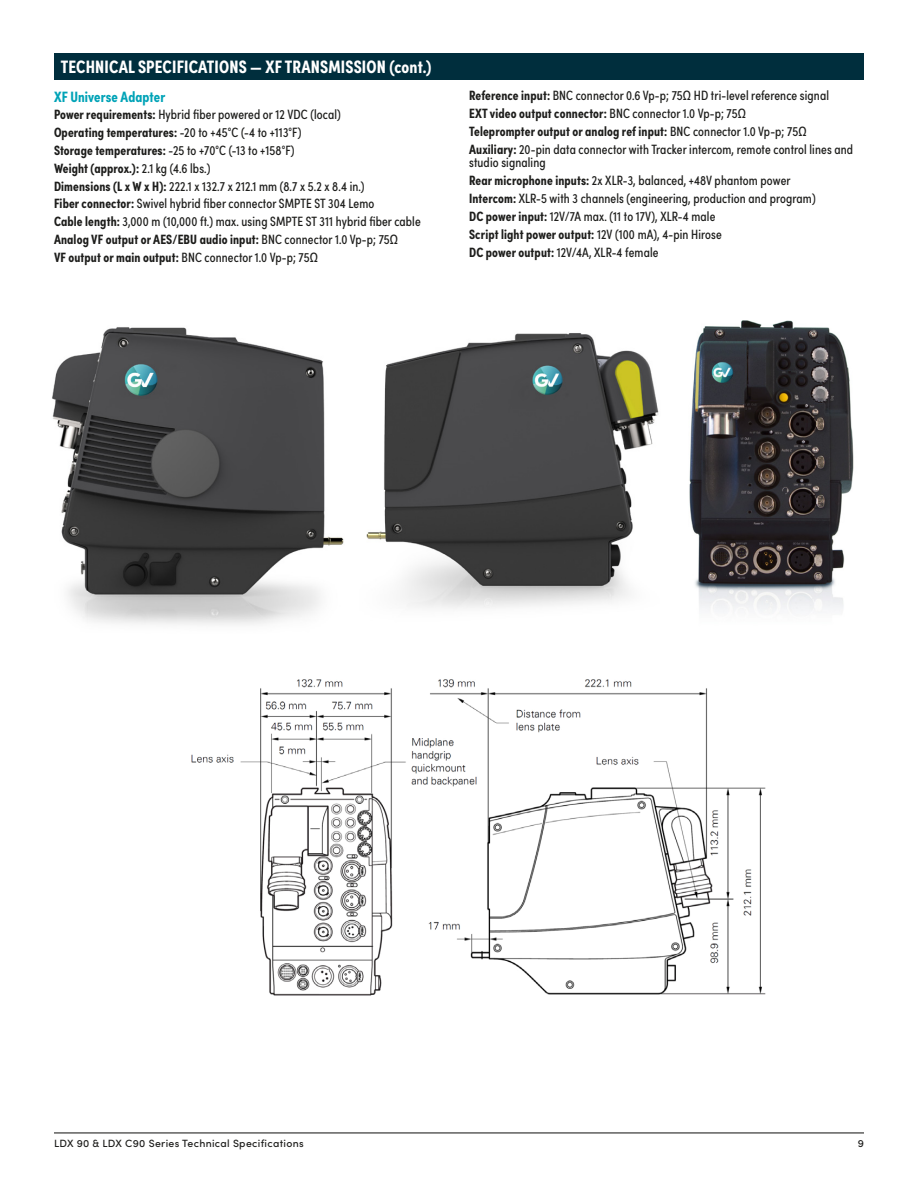
<style>
.page{position:relative;width:918px;height:1188px;background:#fff}
.page>*{position:absolute;margin:0;border:0;box-sizing:border-box;transform-origin:0 0}
.t1{font:700 18px "Sofia Pro Condensed";letter-spacing:.01em;color:#fff}
.t2{font:700 15px "Sofia Pro Condensed";letter-spacing:.01em;color:#00a3b7}
.t3{font:13.5px/17.9px "Sofia Pro Condensed";letter-spacing:.01em;color:#1d1d1b}
.t4{font:500 10.5px "Sofia Pro";letter-spacing:.03em;color:#1d1d1b}
.s1{font-weight:700}
</style>
<div class="page">
<hr style="left:54px;top:1132px;width:810px;height:1px;background:#1d1d1b">
<img style="left:689px;top:321px;width:165px;height:291px">
<img style="left:191px;top:679px;width:575px;height:317px">
<div style="left:54px;top:53px;width:810px;height:27px;background:#002e3d"></div>
<img style="left:366px;top:333px;width:293px;height:276px">
<img style="left:52px;top:327px;width:292px;height:298px">
<h1 class="t1" style="left:61px;top:53px;width:372px">TECHNICAL SPECIFICATIONS — XF TRANSMISSION (cont.)</h1>
<p class="t2" style="left:54px;top:85px;width:113px">XF Universe Adapter</p>
<p class="t3" style="left:54px;top:105px;width:368px"><span class="s1">Power requirements:</span> Hybrid fiber powered or 12 VDC (local)<br><span class="s1">Operating temperatures:</span> -20 to +45°C (-4 to +113°F)<br><span class="s1">Storage temperatures:</span> -25 to +70°C (-13 to +158°F)<br><span class="s1">Weight (approx.):</span> 2.1 kg (4.6 lbs.)<br><span class="s1">Dimensions (L x W x H):</span> 222.1 x 132.7 x 212.1 mm (8.7 x 5.2 x 8.4 in.)<br><span class="s1">Fiber connector:</span> Swivel hybrid fiber connector SMPTE ST 304 Lemo<br><span class="s1">Cable length:</span> 3,000 m (10,000 ft.) max. using SMPTE ST 311 hybrid fiber cable <span class="s1">Analog VF output or AES/EBU audio input:</span> BNC connector 1.0 Vp-p; 75Ω<br><span class="s1">VF output or main output:</span> BNC connector 1.0 Vp-p; 75Ω</p>
<p class="t3" style="left:469px;top:86px;width:386px"><span class="s1">Reference input:</span> BNC connector 0.6 Vp-p; 75Ω HD tri-level reference signal<br><span class="s1">EXT video output connector:</span> BNC connector 1.0 Vp-p; 75Ω<br><span class="s1">Teleprompter output or analog ref input:</span> BNC connector 1.0 Vp-p; 75Ω <span class="s1">Auxiliary:</span> 20-pin data connector with Tracker intercom, remote control lines and</p>
<p class="t3" style="left:469px;top:153px;width:348px">studio signaling<br><span class="s1">Rear microphone inputs:</span> 2x XLR-3, balanced, +48V phantom power <span class="s1">Intercom:</span> XLR-5 with 3 channels (engineering, production and program)<br><span class="s1">DC power input:</span> 12V/7A max. (11 to 17V), XLR-4 male<br><span class="s1">Script light power output:</span> 12V (100 mA), 4-pin Hirose<br><span class="s1">DC power output:</span> 12V/4A, XLR-4 female</p>
<p class="t4" style="left:54px;top:1136px;width:251px">LDX 90 &amp; LDX C90 Series Technical Specifications</p>
<p class="t4" style="left:858px;top:1136px;width:8px">9</p>
</div>
